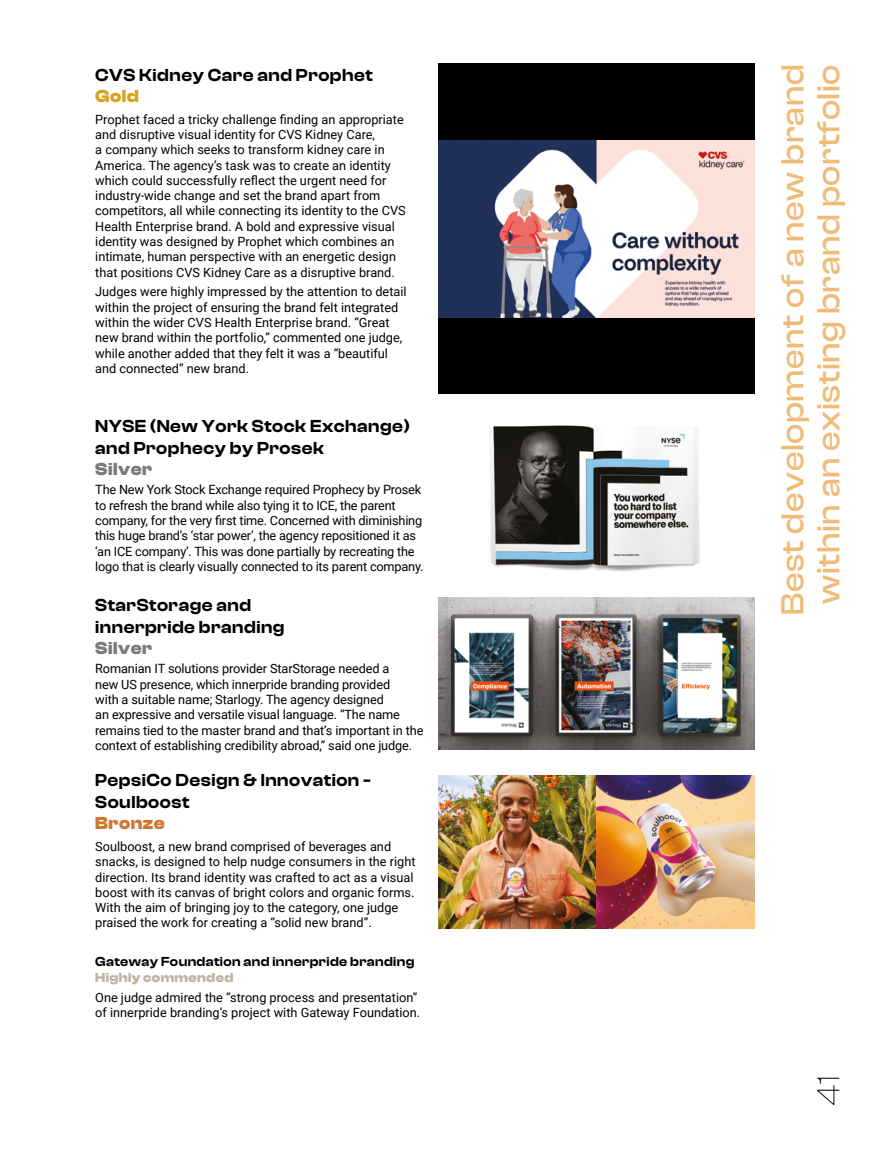
<style>
.page{position:relative;width:893px;height:1170px;background:#fff}
.page>*{position:absolute;margin:0;border:0;box-sizing:border-box;transform-origin:0 0}
.t1{font:500 33px/36px "Clash Display";letter-spacing:.02em;color:#efbb76;text-align:center}
.t2{font:200 33px "Clash Display";color:#000}
.t3{font:600 18px/21.6px "Clash Display";letter-spacing:.03em;color:#000}
.t4{font:700 18px "Clash Display";letter-spacing:.03em;color:#7c7b7b}
.t5{font:700 18px "Clash Display";letter-spacing:.03em;color:#ce7730}
.t6{font:700 18px "Clash Display";color:#d7a320}
.t7{font:600 13.5px "Clash Display";letter-spacing:.03em;color:#000}
.t8{font:700 13.5px "Clash Display";letter-spacing:.03em;color:#bdb5a2}
.t9{font:12.75px/15.3px "Roboto";color:#000}
</style>
<div class="page">
<div style="left:438px;top:64px;width:316px;height:330px;background:#000"></div>
<img style="left:438px;top:140px;width:316px;height:178px">
<img style="left:490px;top:425px;width:210px;height:146px">
<img style="left:438px;top:597px;width:316px;height:152px">
<img style="left:438px;top:775px;width:316px;height:153px">
<h2 class="t3" style="left:95px;top:64px;width:279px">CVS Kidney Care and Prophet</h2>
<h2 class="t6" style="left:95px;top:85px;width:45px">Gold</h2>
<p class="t9" style="left:95px;top:111px;width:312px">Prophet faced a tricky challenge finding an appropriate and disruptive visual identity for CVS Kidney Care,<br>a company which seeks to transform kidney care in America. The agency’s task was to create an identity which could successfully reflect the urgent need for industry-wide change and set the brand apart from competitors, all while connecting its identity to the CVS Health Enterprise brand. A bold and expressive visual identity was designed by Prophet which combines an intimate, human perspective with an energetic design that positions CVS Kidney Care as a disruptive brand.</p>
<p class="t9" style="left:95px;top:283px;width:313px">Judges were highly impressed by the attention to detail within the project of ensuring the brand felt integrated within the wider CVS Health Enterprise brand. “Great new brand within the portfolio,” commented one judge, while another added that they felt it was a “beautiful and connected” new brand.</p>
<h2 class="t3" style="left:95px;top:415px;width:316px">NYSE (New York Stock Exchange) and Prophecy by Prosek</h2>
<h2 class="t4" style="left:95px;top:459px;width:58px">Silver</h2>
<p class="t9" style="left:95px;top:481px;width:330px">The New York Stock Exchange required Prophecy by Prosek to refresh the brand while also tying it to ICE, the parent company, for the very first time. Concerned with diminishing this huge brand’s ‘star power’, the agency repositioned it as ‘an ICE company’. This was done partially by recreating the logo that is clearly visually connected to its parent company.</p>
<h2 class="t3" style="left:95px;top:594px;width:191px">StarStorage and innerpride branding</h2>
<h2 class="t4" style="left:95px;top:637px;width:58px">Silver</h2>
<p class="t9" style="left:95px;top:660px;width:330px">Romanian IT solutions provider StarStorage needed a<br>new US presence, which innerpride branding provided<br>with a suitable name; Starlogy. The agency designed<br>an expressive and versatile visual language. “The name remains tied to the master brand and that’s important in the context of establishing credibility abroad,” said one judge.</p>
<h2 class="t3" style="left:95px;top:769px;width:277px">PepsiCo Design &amp; Innovation -<br>Soulboost</h2>
<h2 class="t5" style="left:95px;top:812px;width:71px">Bronze</h2>
<p class="t9" style="left:95px;top:838px;width:322px">Soulboost, a new brand comprised of beverages and snacks, is designed to help nudge consumers in the right direction. Its brand identity was crafted to act as a visual boost with its canvas of bright colors and organic forms.<br>With the aim of bringing joy to the category, one judge praised the work for creating a “solid new brand”.</p>
<p class="t7" style="left:95px;top:953px;width:321px">Gateway Foundation and innerpride branding</p>
<p class="t8" style="left:95px;top:970px;width:140px">Highly commended</p>
<p class="t9" style="left:95px;top:989px;width:326px">One judge admired the “strong process and presentation” of innerpride branding’s project with Gateway Foundation.</p>
<h1 class="t1" style="left:774px;top:615px;width:552px;rotate:-90deg">Best development of a new brand within an existing brand portfolio</h1>
<h1 class="t2" style="left:810px;top:1106px;width:32px;rotate:-90deg">41</h1>
</div>
